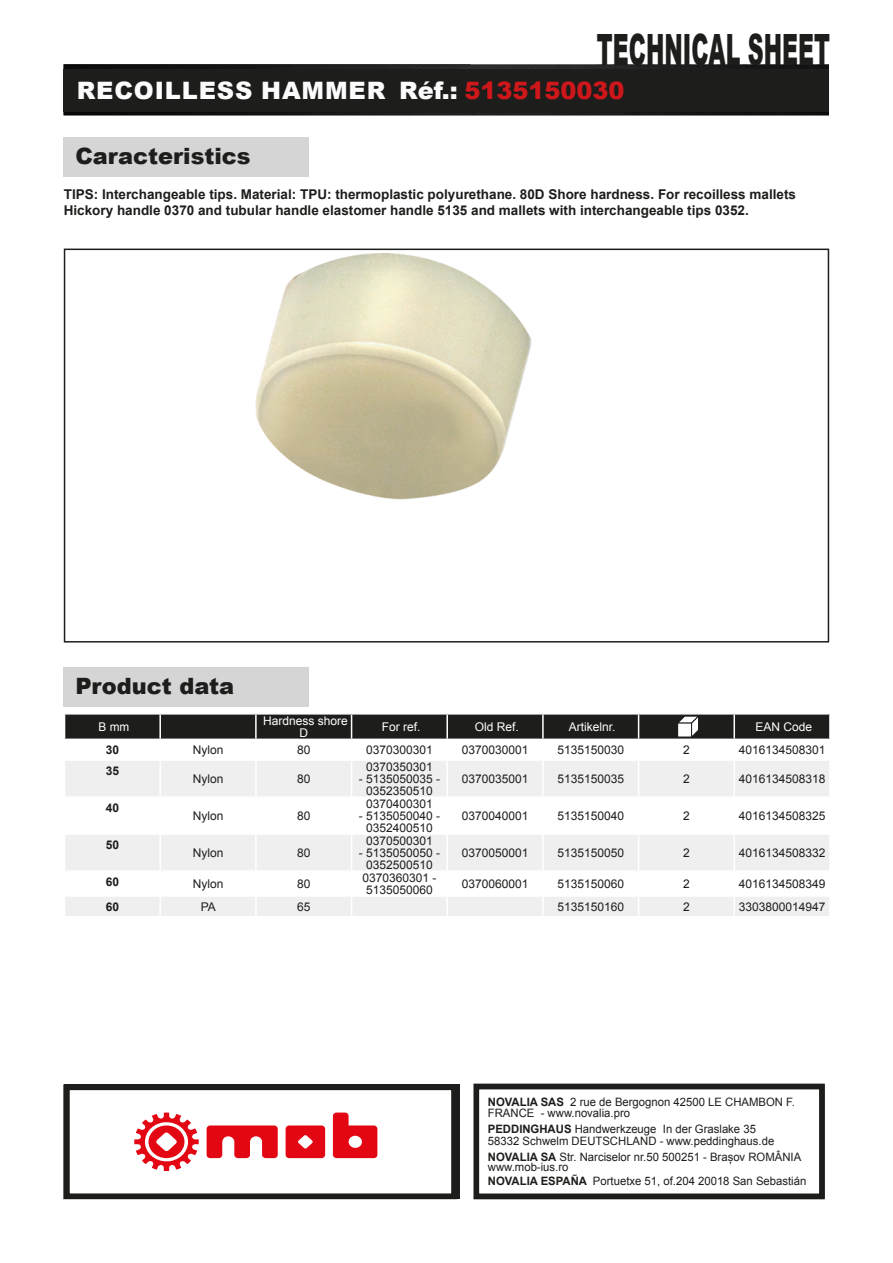
<style>
.page{position:relative;width:893px;height:1263px;background:#fff}
.page>*{position:absolute;margin:0;border:0;box-sizing:border-box;transform-origin:0 0}
.t1{font:900 43.2px "Arial";color:#1d1d1b;scale:.51 1}
.t2{font:900 24px "Arial";letter-spacing:.035em;color:#fcfcfc}
.t3{font:900 22.5px "Arial";color:#1d1d1b}
.t4{font:700 13.5px/16.2px "Arial";color:#1d1d1b}
.t5{font:12.9px/14.2px "Arial";color:#1d1d1b}
.t6{font:700 12.9px "Arial";color:#1d1d1b}
.t7{font:12px/12px "Arial";color:#1d1d1b;text-align:center}
.t8{font:12px/12px "Arial";color:#fff;text-align:center}
.t9{font:700 12px "Arial";color:#1d1d1b}
.t10{font:11.55px/11.6px "Arial";color:#1d1d1b}
.s1{color:#cd171a}
.s2{font-weight:700}
</style>
<div class="page">
<img style="left:64px;top:64px;width:765px;height:51px">
<div style="left:64px;top:69px;width:765px;height:43px;background:#1d1d1b"></div>
<div style="left:64px;top:137px;width:245px;height:40px;background:#d5d5d5"></div>
<div style="left:64px;top:249px;width:765px;height:393px;border:2px solid #1d1d1b"></div>
<div style="left:64px;top:668px;width:245px;height:39px;background:#d5d5d5"></div>
<svg style="left:65px;top:761px;width:764px;height:155px;fill:#efefef"></svg>
<hr style="left:255px;top:761px;width:2px;height:35px;background:#fff">
<hr style="left:351px;top:761px;width:1px;height:35px;background:#fff">
<hr style="left:446px;top:761px;width:2px;height:35px;background:#fff">
<hr style="left:542px;top:761px;width:2px;height:35px;background:#fff">
<hr style="left:638px;top:761px;width:1px;height:35px;background:#fff">
<hr style="left:733px;top:761px;width:2px;height:35px;background:#fff">
<hr style="left:160px;top:796px;width:96px;height:2px;background:#fff">
<hr style="left:256px;top:796px;width:96px;height:2px;background:#fff">
<hr style="left:255px;top:798px;width:2px;height:35px;background:#fff">
<hr style="left:352px;top:796px;width:95px;height:2px;background:#fff">
<hr style="left:351px;top:798px;width:1px;height:35px;background:#fff">
<hr style="left:447px;top:796px;width:96px;height:2px;background:#fff">
<hr style="left:446px;top:798px;width:2px;height:35px;background:#fff">
<hr style="left:543px;top:796px;width:96px;height:2px;background:#fff">
<hr style="left:542px;top:798px;width:2px;height:35px;background:#fff">
<hr style="left:639px;top:796px;width:95px;height:2px;background:#fff">
<hr style="left:638px;top:798px;width:1px;height:35px;background:#fff">
<hr style="left:734px;top:796px;width:97px;height:2px;background:#fff">
<hr style="left:733px;top:798px;width:2px;height:35px;background:#fff">
<hr style="left:160px;top:833px;width:96px;height:2px;background:#fff">
<hr style="left:256px;top:833px;width:96px;height:2px;background:#fff">
<hr style="left:255px;top:835px;width:2px;height:35px;background:#fff">
<hr style="left:352px;top:833px;width:95px;height:2px;background:#fff">
<hr style="left:351px;top:835px;width:1px;height:35px;background:#fff">
<hr style="left:447px;top:833px;width:96px;height:2px;background:#fff">
<hr style="left:446px;top:835px;width:2px;height:35px;background:#fff">
<hr style="left:543px;top:833px;width:96px;height:2px;background:#fff">
<hr style="left:542px;top:835px;width:2px;height:35px;background:#fff">
<hr style="left:639px;top:833px;width:95px;height:2px;background:#fff">
<hr style="left:638px;top:835px;width:1px;height:35px;background:#fff">
<hr style="left:734px;top:833px;width:97px;height:2px;background:#fff">
<hr style="left:733px;top:835px;width:2px;height:35px;background:#fff">
<hr style="left:160px;top:870px;width:96px;height:2px;background:#fff">
<hr style="left:256px;top:870px;width:96px;height:2px;background:#fff">
<hr style="left:255px;top:872px;width:2px;height:23px;background:#fff">
<hr style="left:352px;top:870px;width:95px;height:2px;background:#fff">
<hr style="left:447px;top:870px;width:96px;height:2px;background:#fff">
<hr style="left:446px;top:872px;width:2px;height:23px;background:#fff">
<hr style="left:543px;top:870px;width:96px;height:2px;background:#fff">
<hr style="left:542px;top:872px;width:2px;height:23px;background:#fff">
<hr style="left:639px;top:870px;width:95px;height:2px;background:#fff">
<hr style="left:734px;top:870px;width:97px;height:2px;background:#fff">
<hr style="left:733px;top:872px;width:2px;height:23px;background:#fff">
<hr style="left:160px;top:895px;width:96px;height:2px;background:#fff">
<hr style="left:256px;top:895px;width:96px;height:2px;background:#fff">
<svg style="left:255px;top:897px;width:2px;height:19px"></svg>
<hr style="left:352px;top:895px;width:95px;height:2px;background:#fff">
<svg style="left:351px;top:872px;width:1px;height:44px"></svg>
<hr style="left:447px;top:895px;width:96px;height:2px;background:#fff">
<svg style="left:446px;top:897px;width:2px;height:19px"></svg>
<hr style="left:543px;top:895px;width:96px;height:2px;background:#fff">
<svg style="left:542px;top:897px;width:2px;height:19px"></svg>
<hr style="left:639px;top:895px;width:95px;height:2px;background:#fff">
<svg style="left:638px;top:872px;width:1px;height:44px"></svg>
<hr style="left:734px;top:895px;width:97px;height:2px;background:#fff">
<svg style="left:733px;top:897px;width:2px;height:19px"></svg>
<hr style="left:159px;top:761px;width:2px;height:35px;background:#fff">
<hr style="left:64px;top:796px;width:96px;height:2px;background:#fff">
<hr style="left:159px;top:798px;width:2px;height:35px;background:#fff">
<hr style="left:64px;top:833px;width:96px;height:2px;background:#fff">
<hr style="left:159px;top:835px;width:2px;height:35px;background:#fff">
<hr style="left:64px;top:870px;width:96px;height:2px;background:#fff">
<hr style="left:159px;top:872px;width:2px;height:23px;background:#fff">
<hr style="left:64px;top:895px;width:96px;height:2px;background:#fff">
<svg style="left:159px;top:897px;width:2px;height:19px"></svg>
<svg style="left:64px;top:714px;width:766px;height:25px;background:#2d2d2b"></svg>
<img style="left:255px;top:254px;width:276px;height:246px">
<div style="left:473px;top:1084px;width:352px;height:115px;border:6px solid #1d1d1b"></div>
<div style="left:64px;top:1084px;width:393px;height:115px;border:6px solid #1d1d1b"></div>
<svg style="left:207px;top:1125px;width:71px;height:33px"></svg>
<svg style="left:286px;top:1125px;width:39px;height:33px"></svg>
<svg style="left:134px;top:1112px;width:65px;height:59px"></svg>
<svg style="left:333px;top:1112px;width:44px;height:46px"></svg>
<h1 class="t1" style="left:597px;top:18px;width:458px">TECHNICAL SHEET</h1>
<h2 class="t2" style="left:77px;top:73px;width:549px">RECOILLESS HAMMER Réf.: <span class="s1">5135150030</span></h2>
<h3 class="t3" style="left:75px;top:140px;width:177px">Caracteristics</h3>
<p class="t4" style="left:64px;top:186px;width:734px">TIPS: Interchangeable tips. Material: TPU: thermoplastic polyurethane. 80D Shore hardness. For recoilless mallets<br>Hickory handle 0370 and tubular handle elastomer handle 5135 and mallets with interchangeable tips 0352.</p>
<h3 class="t3" style="left:75px;top:670px;width:160px">Product data</h3>
<p class="t8" style="left:99px;top:721px;width:32px">B mm</p>
<p class="t8" style="left:263px;top:715px;width:86px">Hardness shore<br>D</p>
<p class="t8" style="left:382px;top:721px;width:40px">For ref.</p>
<p class="t8" style="left:475px;top:721px;width:46px">Old Ref.</p>
<p class="t8" style="left:569px;top:721px;width:48px">Artikelnr.</p>
<p class="t8" style="left:755px;top:721px;width:58px">EAN Code</p>
<p class="t9" style="left:106px;top:741px;width:15px">30</p>
<p class="t7" style="left:193px;top:744px;width:32px">Nylon</p>
<p class="t7" style="left:297px;top:744px;width:15px">80</p>
<p class="t7" style="left:366px;top:744px;width:68px">0370300301</p>
<p class="t7" style="left:462px;top:744px;width:68px">0370030001</p>
<p class="t7" style="left:557px;top:744px;width:68px">5135150030</p>
<p class="t7" style="left:683px;top:744px;width:8px">2</p>
<p class="t7" style="left:739px;top:744px;width:88px">4016134508301</p>
<p class="t9" style="left:106px;top:762px;width:15px">35</p>
<p class="t7" style="left:193px;top:773px;width:32px">Nylon</p>
<p class="t7" style="left:297px;top:773px;width:15px">80</p>
<p class="t7" style="left:366px;top:761px;width:68px">0370350301</p>
<p class="t7" style="left:359px;top:773px;width:83px">- 5135050035 -<br>0352350510</p>
<p class="t7" style="left:462px;top:773px;width:68px">0370035001</p>
<p class="t7" style="left:557px;top:773px;width:68px">5135150035</p>
<p class="t7" style="left:683px;top:773px;width:8px">2</p>
<p class="t7" style="left:739px;top:773px;width:88px">4016134508318</p>
<p class="t9" style="left:106px;top:799px;width:15px">40</p>
<p class="t9" style="left:106px;top:836px;width:15px">50</p>
<p class="t7" style="left:193px;top:810px;width:32px">Nylon</p>
<p class="t7" style="left:297px;top:810px;width:15px">80</p>
<p class="t7" style="left:193px;top:847px;width:32px">Nylon</p>
<p class="t7" style="left:297px;top:847px;width:15px">80</p>
<p class="t7" style="left:366px;top:798px;width:68px">0370400301</p>
<p class="t7" style="left:359px;top:810px;width:83px">- 5135050040 -<br>0352400510</p>
<p class="t7" style="left:462px;top:810px;width:68px">0370040001</p>
<p class="t7" style="left:557px;top:810px;width:68px">5135150040</p>
<p class="t7" style="left:683px;top:810px;width:8px">2</p>
<p class="t7" style="left:739px;top:810px;width:88px">4016134508325</p>
<p class="t7" style="left:366px;top:835px;width:68px">0370500301</p>
<p class="t7" style="left:359px;top:847px;width:83px">- 5135050050 -<br>0352500510</p>
<p class="t7" style="left:462px;top:847px;width:68px">0370050001</p>
<p class="t7" style="left:557px;top:847px;width:68px">5135150050</p>
<p class="t7" style="left:683px;top:847px;width:8px">2</p>
<p class="t7" style="left:739px;top:847px;width:88px">4016134508332</p>
<p class="t9" style="left:106px;top:873px;width:15px">60</p>
<p class="t7" style="left:193px;top:878px;width:32px">Nylon</p>
<p class="t7" style="left:297px;top:878px;width:15px">80</p>
<p class="t7" style="left:362px;top:872px;width:76px">0370360301 -<br>5135050060</p>
<p class="t7" style="left:462px;top:878px;width:68px">0370060001</p>
<p class="t7" style="left:557px;top:878px;width:68px">5135150060</p>
<p class="t7" style="left:683px;top:878px;width:8px">2</p>
<p class="t7" style="left:739px;top:878px;width:88px">4016134508349</p>
<p class="t9" style="left:106px;top:898px;width:15px">60</p>
<p class="t7" style="left:201px;top:900px;width:17px">PA</p>
<p class="t7" style="left:297px;top:900px;width:15px">65</p>
<p class="t7" style="left:557px;top:900px;width:68px">5135150160</p>
<p class="t7" style="left:683px;top:900px;width:8px">2</p>
<p class="t7" style="left:739px;top:900px;width:88px">3303800014947</p>
<p class="t10" style="left:488px;top:1096px;width:309px"><span class="s2">NOVALIA SAS</span> 2 rue de Bergognon 42500 LE CHAMBON F.<br>FRANCE - www.novalia.pro</p>
<p class="t10" style="left:488px;top:1123px;width:288px"><span class="s2">PEDDINGHAUS</span> Handwerkzeuge In der Graslake 35<br>58332 Schwelm DEUTSCHLAND - www.peddinghaus.de</p>
<p class="t10" style="left:488px;top:1151px;width:315px;line-height:10.2px"><span class="s2">NOVALIA SA</span> Str. Narciselor nr.50 500251 - Brașov ROMÂNIA www.mob-ius.ro</p>
<p class="t10" style="left:488px;top:1175px;width:320px"><span class="s2">NOVALIA ESPAÑA</span> Portuetxe 51, of.204 20018 San Sebastián</p>
<p class="t6" style="left:504px;top:1105px;width:86px">NOVALIA SAS</p>
<p class="t5" style="left:504px;top:1121px;width:181px">2 rue de Bergognon 42500<br>LE CHAMBON FEUGEROLLES<br>FRANCE<br>www.novalia.pro</p>
</div>
